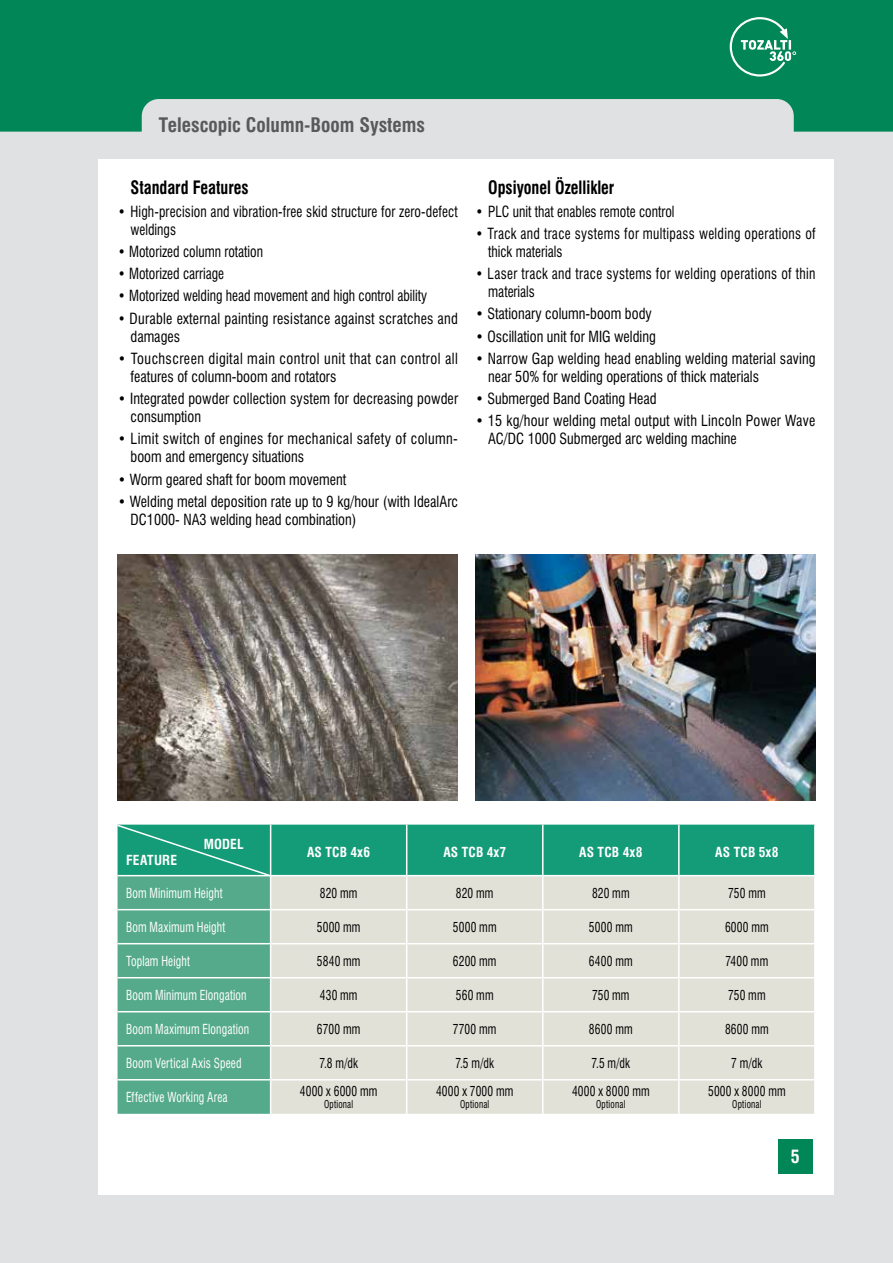
<style>
.page{position:relative;width:893px;height:1263px;background:#e0e1e2}
.page>*{position:absolute;margin:0;border:0;box-sizing:border-box;transform-origin:0 0}
.t1{font:19.5px "Swiss Condensed Bold Tr";color:#58595b}
.t2{font:18px "Swiss Condensed Bold Tr";color:#000;scale:.9 1}
.t3{font:18px "Swiss Condensed Bold Tr";color:#fff}
.t4{font:15px/18px "Swiss Condensed Tr";letter-spacing:.005em;color:#000;scale:.95 1}
.t5{font:15px/18px "Swiss Condensed Tr";letter-spacing:.005em;color:#000;scale:.9 1}
.t6{font:15px/18px "Swiss Condensed Tr";letter-spacing:.025em;color:#000;scale:.9 1}
.t7{font:15px/18px "Swiss Condensed Tr";letter-spacing:.03em;color:#000;scale:.95 1}
.t8{font:15px/18px "Swiss Condensed Tr";letter-spacing:.025em;color:#000;scale:.95 1}
.t9{font:13.5px "Swiss Condensed Tr";letter-spacing:.015em;color:#000;scale:.85 1}
.t10{font:13.5px "Swiss Condensed Tr";letter-spacing:.01em;color:#fff;scale:.85 1}
.t11{font:13.5px "Swiss Condensed Bold Tr";letter-spacing:.015em;color:#fff}
.t12{font:10.5px "Swiss Condensed Tr";letter-spacing:.025em;color:#000;scale:.85 1}
</style>
<div class="page">
<svg style="left:1px;top:0;width:892px;height:132px;fill:#008657"></svg>
<div style="left:98px;top:159px;width:735px;height:1036px;background:#fff"></div>
<div style="left:778px;top:1140px;width:34px;height:34px;background:#008657"></div>
<svg style="left:730px;top:17px;width:66px;height:60px;background:#2f9c75"></svg>
<svg style="left:117px;top:824px;width:698px;height:290px;background:#a7ccbc"></svg>
<img style="left:475px;top:554px;width:341px;height:246px">
<img style="left:118px;top:554px;width:340px;height:246px">
<h1 class="t1" style="left:159px;top:113px;width:268px">Telescopic Column-Boom Systems</h1>
<p class="t2" style="left:131px;top:177px;width:133px">Standard Features</p>
<p class="t5" style="left:131px;top:202px;width:365px;text-indent:-13px">• High-precision and vibration-free skid structure for zero-defect weldings</p>
<p class="t5" style="left:118px;top:242px;width:163px">• Motorized column rotation</p>
<p class="t5" style="left:118px;top:265px;width:120px">• Motorized carriage</p>
<p class="t5" style="left:118px;top:287px;width:345px">• Motorized welding head movement and high control ability</p>
<p class="t5" style="left:131px;top:309px;width:365px;text-indent:-13px">• Durable external painting resistance against scratches and damages</p>
<p class="t7" style="left:131px;top:349px;width:346px;text-indent:-13px">• Touchscreen digital main control unit that can control all features of column-boom and rotators</p>
<p class="t4" style="left:131px;top:390px;width:346px;text-indent:-13px">• Integrated powder collection system for decreasing powder consumption</p>
<p class="t8" style="left:131px;top:430px;width:346px;text-indent:-13px">• Limit switch of engines for mechanical safety of column&shy;boom and emergency situations</p>
<p class="t4" style="left:118px;top:470px;width:242px">• Worm geared shaft for boom movement</p>
<p class="t4" style="left:131px;top:492px;width:346px;text-indent:-13px">• Welding metal deposition rate up to 9 kg/hour (with IdealArc<br>DC1000- NA3 welding head combination)</p>
<p class="t2" style="left:488px;top:177px;width:142px">Opsiyonel Özellikler</p>
<p class="t5" style="left:475px;top:202px;width:223px">• PLC unit that enables remote control</p>
<p class="t6" style="left:488px;top:224px;width:365px;text-indent:-13px">• Track and trace systems for multipass welding operations of thick materials</p>
<p class="t6" style="left:488px;top:265px;width:365px;text-indent:-13px">• Laser track and trace systems for welding operations of thin materials</p>
<p class="t4" style="left:475px;top:305px;width:187px">• Stationary column-boom body</p>
<p class="t4" style="left:475px;top:327px;width:191px">• Oscillation unit for MIG welding</p>
<p class="t4" style="left:488px;top:349px;width:346px;text-indent:-13px">• Narrow Gap welding head enabling welding material saving near 50% for welding operations of thick materials</p>
<p class="t4" style="left:475px;top:390px;width:192px">• Submerged Band Coating Head</p>
<p class="t4" style="left:488px;top:412px;width:346px;text-indent:-13px">• 15 kg/hour welding metal output with Lincoln Power Wave<br>AC/DC 1000 Submerged arc welding machine</p>
<p class="t11" style="left:126px;top:852px;width:53px">FEATURE</p>
<p class="t11" style="left:204px;top:836px;width:42px">MODEL</p>
<p class="t11" style="left:307px;top:844px;width:65px">AS TCB 4x6</p>
<p class="t11" style="left:443px;top:844px;width:64px">AS TCB 4x7</p>
<p class="t11" style="left:579px;top:844px;width:65px">AS TCB 4x8</p>
<p class="t11" style="left:715px;top:844px;width:65px">AS TCB 5x8</p>
<p class="t10" style="left:126px;top:885px;width:115px">Bom Minimum Height</p>
<p class="t9" style="left:320px;top:885px;width:46px">820 mm</p>
<p class="t9" style="left:456px;top:885px;width:46px">820 mm</p>
<p class="t9" style="left:592px;top:885px;width:46px">820 mm</p>
<p class="t9" style="left:728px;top:885px;width:46px">750 mm</p>
<p class="t10" style="left:126px;top:919px;width:118px">Bom Maximum Height</p>
<p class="t9" style="left:317px;top:919px;width:53px">5000 mm</p>
<p class="t9" style="left:453px;top:919px;width:53px">5000 mm</p>
<p class="t9" style="left:589px;top:919px;width:53px">5000 mm</p>
<p class="t9" style="left:725px;top:919px;width:53px">6000 mm</p>
<p class="t10" style="left:126px;top:953px;width:77px">Toplam Height</p>
<p class="t9" style="left:317px;top:953px;width:53px">5840 mm</p>
<p class="t9" style="left:453px;top:953px;width:53px">6200 mm</p>
<p class="t9" style="left:589px;top:953px;width:53px">6400 mm</p>
<p class="t9" style="left:725px;top:953px;width:52px">7400 mm</p>
<p class="t10" style="left:126px;top:987px;width:143px">Boom Minimum Elongation</p>
<p class="t9" style="left:320px;top:987px;width:46px">430 mm</p>
<p class="t9" style="left:456px;top:987px;width:46px">560 mm</p>
<p class="t9" style="left:592px;top:987px;width:46px">750 mm</p>
<p class="t9" style="left:728px;top:987px;width:46px">750 mm</p>
<p class="t10" style="left:126px;top:1021px;width:147px">Boom Maximum Elongation</p>
<p class="t9" style="left:317px;top:1021px;width:52px">6700 mm</p>
<p class="t9" style="left:453px;top:1021px;width:53px">7700 mm</p>
<p class="t9" style="left:589px;top:1021px;width:53px">8600 mm</p>
<p class="t9" style="left:725px;top:1021px;width:53px">8600 mm</p>
<p class="t10" style="left:126px;top:1055px;width:137px">Boom Vertical Axis Speed</p>
<p class="t9" style="left:319px;top:1055px;width:47px">7.8 m/dk</p>
<p class="t9" style="left:455px;top:1055px;width:47px">7.5 m/dk</p>
<p class="t9" style="left:591px;top:1055px;width:47px">7.5 m/dk</p>
<p class="t9" style="left:731px;top:1055px;width:38px">7 m/dk</p>
<p class="t10" style="left:126px;top:1089px;width:121px">Effective Working Area</p>
<p class="t9" style="left:572px;top:1082px;width:93px">4000 x 8000 mm</p>
<p class="t12" style="left:596px;top:1098px;width:36px">Optional</p>
<p class="t9" style="left:708px;top:1082px;width:93px">5000 x 8000 mm</p>
<p class="t12" style="left:732px;top:1098px;width:36px">Optional</p>
<p class="t9" style="left:436px;top:1082px;width:93px">4000 x 7000 mm</p>
<p class="t12" style="left:460px;top:1098px;width:36px">Optional</p>
<p class="t9" style="left:300px;top:1082px;width:93px">4000 x 6000 mm</p>
<p class="t12" style="left:324px;top:1098px;width:36px">Optional</p>
<p class="t3" style="left:791px;top:1146px;width:10px">5</p>
</div>
